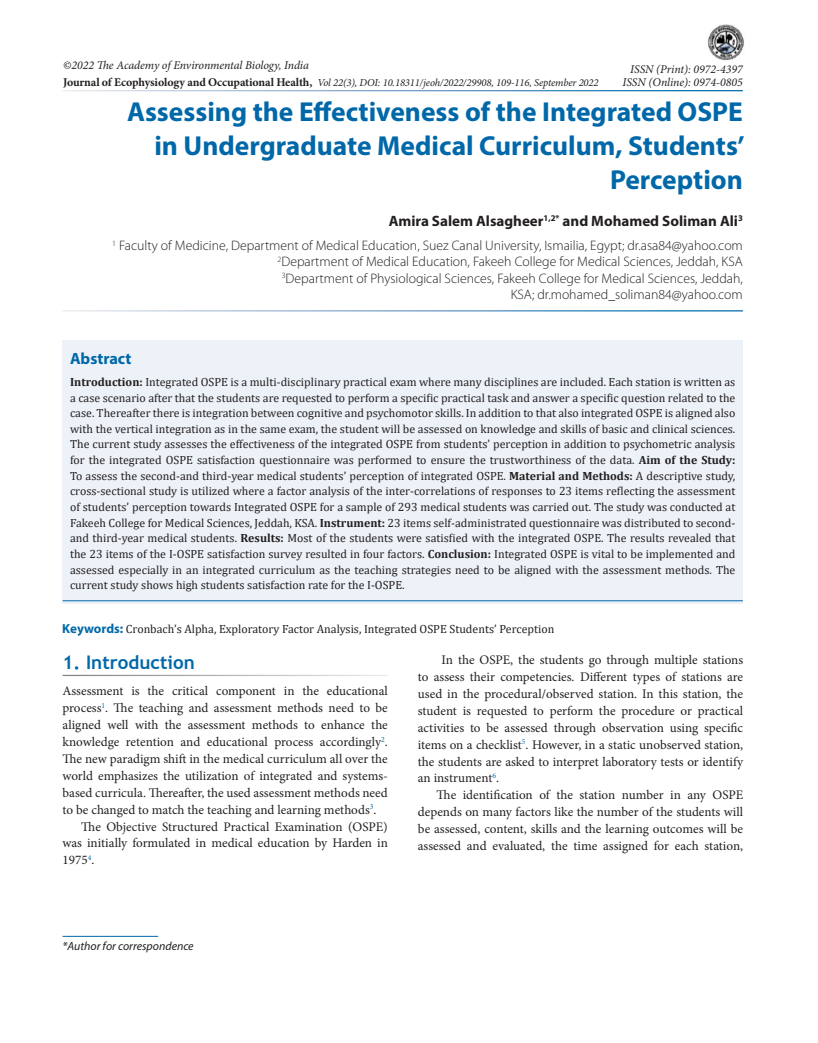
<style>
.page{position:relative;width:818px;height:1043px;background:#fff}
.page>*{position:absolute;margin:0;border:0;box-sizing:border-box;transform-origin:0 0}
.AT{font:700 27.5px/33.8px "Myriad Pro";color:#0068a9;text-align:right}
.t1{font:700 18.75px "Trebuchet MS";color:#0068a9}
.Abs_Head{font:700 16.25px "Myriad Pro";color:#0068a9}
.Author{font:700 15px "Myriad Pro";color:#231f20}
.Affiliation_Last{font:300 13.75px/16.2px "Myriad Pro";color:#231f20;text-align:right}
.Text_Ind{font:13.12px/16.9px "Minion Pro";color:#231f20;text-align:justify}
.Text{font:13.12px/16.9px "Minion Pro";letter-spacing:-.005em;color:#231f20;text-align:justify}
.Abs_Text1{font:11.88px/15.6px "Cambria";color:#231f20;text-align:justify}
.Text-2{font:italic 11.88px "Minion Pro";letter-spacing:-.005em;color:#231f20}
.Keyword{font:11.88px "Cambria";color:#231f20}
.Footnote1{font:italic 11.88px "Myriad Pro";color:#231f20}
.Text-3{font:italic 10.62px "Minion Pro";letter-spacing:-.01em;color:#231f20}
.s1{font-weight:700;font-style:normal;font-size:11.88px}
.s2{font-weight:700}
.s3{font-family:"Myriad Pro";font-weight:700;font-size:13.12px;color:#0068a9}
</style>
<div class="page">
<div style="left:62px;top:340px;width:680px;height:264px;background:#edf2f8"></div>
<hr style="left:62px;top:600px;width:680px;height:1px;background:#0068a9">
<img style="left:707px;top:24px;width:37px;height:37px">
<hr style="left:62px;top:935px;width:96px;height:1px;background:#0068a9">
<p class="Text-2" style="left:63px;top:57px;width:247px">©2022 The Academy of Environmental Biology, India</p>
<p class="Text-3" style="left:63px;top:75px;width:536px"><span class="s1">Journal of Ecophysiology and Occupational Health,</span> Vol 22(3), DOI: 10.18311/jeoh/2022/29908, 109-116, September 2022</p>
<p class="Text-2" style="left:630px;top:61px;width:114px">ISSN (Print): 0972-4397</p>
<p class="Text-2" style="left:622px;top:74px;width:122px">ISSN (Online): 0974-0805</p>
<p class="AT" style="left:127px;top:94px;width:619px">Assessing the Effectiveness of the Integrated OSPE in Undergraduate Medical Curriculum, Students’<br>Perception</p>
<p class="Author" style="left:388px;top:211px;width:355px">Amira Salem Alsagheer<sup>1,2*</sup> and Mohamed Soliman Ali<sup>3</sup></p>
<p class="Affiliation_Last" style="left:112px;top:238px;width:632px"><sup>1</sup> Faculty of Medicine, Department of Medical Education, Suez Canal University, Ismailia, Egypt; dr.asa84@yahoo.com <sup>2</sup>Department of Medical Education, Fakeeh College for Medical Sciences, Jeddah, KSA<br><sup>3</sup>Department of Physiological Sciences, Fakeeh College for Medical Sciences, Jeddah,<br>KSA; dr.mohamed_soliman84@yahoo.com</p>
<p class="Abs_Head" style="left:70px;top:348px;width:63px">Abstract</p>
<p class="Abs_Text1" style="left:70px;top:374px;width:666px"><span class="s2">Introduction:</span> Integrated OSPE is a multi-disciplinary practical exam where many disciplines are included. Each station is written as a case scenario after that the students are requested to perform a specific practical task and answer a specific question related to the case. Thereafter there is integration between cognitive and psychomotor skills. In addition to that also integrated OSPE is aligned also with the vertical integration as in the same exam, the student will be assessed on knowledge and skills of basic and clinical sciences.<br>The current study assesses the effectiveness of the integrated OSPE from students’ perception in addition to psychometric analysis for the integrated OSPE satisfaction questionnaire was performed to ensure the trustworthiness of the data. <span class="s2">Aim of the Study:<br></span>To assess the second-and third-year medical students’ perception of integrated OSPE. <span class="s2">Material and Methods:</span> A descriptive study, cross-sectional study is utilized where a factor analysis of the inter-correlations of responses to 23 items reflecting the assessment of students’ perception towards Integrated OSPE for a sample of 293 medical students was carried out. The study was conducted at Fakeeh College for Medical Sciences, Jeddah, KSA. <span class="s2">Instrument:</span> 23 items self-administrated questionnaire was distributed to second&shy;and third-year medical students. <span class="s2">Results:</span> Most of the students were satisfied with the integrated OSPE. The results revealed that the 23 items of the I-OSPE satisfaction survey resulted in four factors. <span class="s2">Conclusion:</span> Integrated OSPE is vital to be implemented and assessed especially in an integrated curriculum as the teaching strategies need to be aligned with the assessment methods. The current study shows high students satisfaction rate for the I-OSPE.</p>
<p class="Keyword" style="left:62px;top:622px;width:493px"><span class="s3">Keywords:</span> Cronbach’s Alpha, Exploratory Factor Analysis, Integrated OSPE Students’ Perception</p>
<h1 class="t1" style="left:62px;top:650px;width:134px">1. Introduction</h1>
<p class="Text" style="left:62px;top:682px;width:327px">Assessment is the critical component in the educational process<sup>1</sup>. The teaching and assessment methods need to be aligned well with the assessment methods to enhance the knowledge retention and educational process accordingly<sup>2</sup>.<br>The new paradigm shift in the medical curriculum all over the world emphasizes the utilization of integrated and systems&shy;based curricula. Thereafter, the used assessment methods need to be changed to match the teaching and learning methods<sup>3</sup>.</p>
<p class="Text_Ind" style="left:62px;top:817px;width:327px;text-indent:19px">The Objective Structured Practical Examination (OSPE) was initially formulated in medical education by Harden in 1975<sup>4</sup>.</p>
<p class="Text_Ind" style="left:417px;top:651px;width:327px;text-indent:24px">In the OSPE, the students go through multiple stations to assess their competencies. Different types of stations are used in the procedural/observed station. In this station, the student is requested to perform the procedure or practical activities to be assessed through observation using specific items on a checklist<sup>5</sup>. However, in a static unobserved station, the students are asked to interpret laboratory tests or identify an instrument<sup>6</sup>.</p>
<p class="Text_Ind" style="left:417px;top:786px;width:327px;text-indent:19px">The identification of the station number in any OSPE depends on many factors like the number of the students will be assessed, content, skills and the learning outcomes will be assessed and evaluated, the time assigned for each station,</p>
<p class="Footnote1" style="left:62px;top:938px;width:133px">*Author for correspondence</p>
</div>
